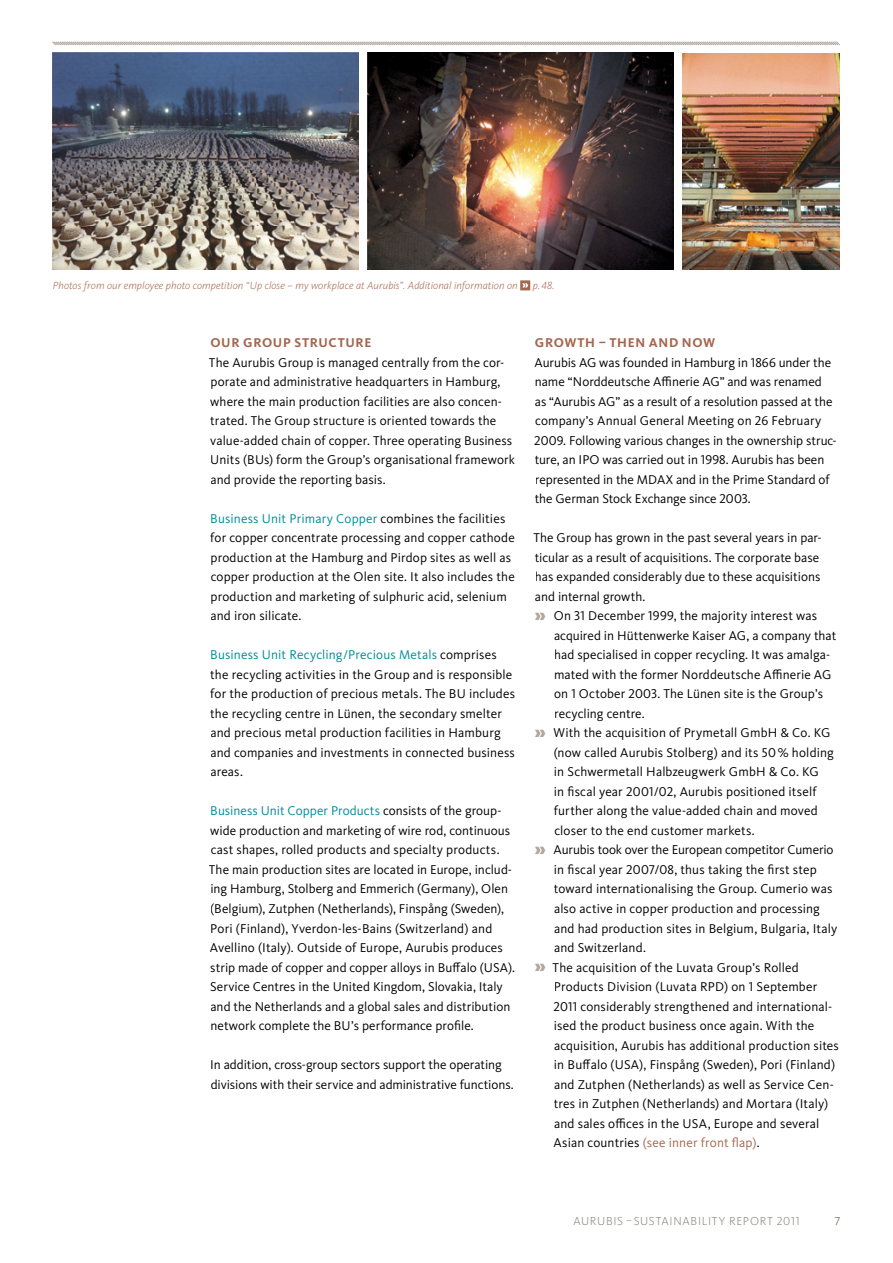
<style>
.page{position:relative;width:893px;height:1263px;background:#fff}
.page>*{position:absolute;margin:0;border:0;box-sizing:border-box;transform-origin:0 0}
.t1{font:13.2px/19.5px "Kievit Pro";letter-spacing:.005em;color:#000}
.t2{font:700 13.2px "Kievit Pro";letter-spacing:.05em;color:#a4664e}
.t3{font:13.2px "Kievit Pro";letter-spacing:.01em;color:#a4664e}
.t4{font:300 12px "Kievit Pro";letter-spacing:.055em;color:#88817b}
.t5{font:12px "Kievit Pro";color:#88817b}
.t6{font:italic 300 10.8px "Kievit Pro";letter-spacing:.005em;color:#a4664e}
.s1{color:#008a99}
.s2{font-weight:900;font-size:18.75px;color:#b0a79f}
.s3{color:#000}
</style>
<div class="page">
<svg style="left:52px;top:41px;width:788px;height:4px"></svg>
<img style="left:683px;top:53px;width:157px;height:216px">
<img style="left:368px;top:53px;width:305px;height:217px">
<img style="left:53px;top:53px;width:305px;height:217px">
<svg style="left:520px;top:280px;width:10px;height:10px"></svg>
<p class="t6" style="left:53px;top:279px;width:466px">Photos from our employee photo competition “Up close – my workplace at Aurubis”. Additional information on</p>
<p class="t6" style="left:533px;top:279px;width:23px">p. 48.</p>
<p class="t2" style="left:210px;top:335px;width:162px">OUR GROUP STRUCTURE</p>
<p class="t1" style="left:209px;top:353px;width:308px">The Aurubis Group is managed centrally from the cor&shy;porate and administrative headquarters in Hamburg, where the main production facilities are also concen&shy;trated. The Group structure is oriented towards the value-added chain of copper. Three operating Business Units (BUs) form the Group’s organisational framework and provide the reporting basis.</p>
<p class="t1" style="left:210px;top:509px;width:306px"><span class="s1">Business Unit Primary Copper</span> combines the facilities for copper concentrate processing and copper cathode production at the Hamburg and Pirdop sites as well as copper production at the Olen site. It also includes the production and marketing of sulphuric acid, selenium and iron silicate.</p>
<p class="t1" style="left:210px;top:645px;width:306px"><span class="s1">Business Unit Recycling/Precious Metals</span> comprises the recycling activities in the Group and is responsible for the production of precious metals. The BU includes the recycling centre in Lünen, the secondary smelter and precious metal production facilities in Hamburg and companies and investments in connected business areas.</p>
<p class="t1" style="left:209px;top:801px;width:308px"><span class="s1">Business Unit Copper Products</span> consists of the group&shy;wide production and marketing of wire rod, continuous cast shapes, rolled products and specialty products.<br>The main production sites are located in Europe, includ&shy;ing Hamburg, Stolberg and Emmerich (Germany), Olen (Belgium), Zutphen (Netherlands), Finspång (Sweden), Pori (Finland), Yverdon-les-Bains (Switzerland) and Avellino (Italy). Outside of Europe, Aurubis produces strip made of copper and copper alloys in Buffalo (USA).<br>Service Centres in the United Kingdom, Slovakia, Italy and the Netherlands and a global sales and distribution network complete the BU’s performance profile.</p>
<p class="t1" style="left:210px;top:1055px;width:305px">In addition, cross-group sectors support the operating divisions with their service and administrative functions.</p>
<p class="t2" style="left:535px;top:335px;width:182px">GROWTH – THEN AND NOW</p>
<p class="t1" style="left:534px;top:353px;width:304px">Aurubis AG was founded in Hamburg in 1866 under the name “Norddeutsche Affinerie AG” and was renamed<br>as “Aurubis AG” as a result of a resolution passed at the company’s Annual General Meeting on 26 February 2009. Following various changes in the ownership struc&shy;ture, an IPO was carried out in 1998. Aurubis has been represented in the MDAX and in the Prime Standard of the German Stock Exchange since 2003.</p>
<p class="t1" style="left:533px;top:528px;width:290px">The Group has grown in the past several years in par-</p>
<p class="t1" style="left:535px;top:548px;width:286px">ticular as a result of acquisitions. The corporate base</p>
<p class="t1" style="left:535px;top:567px;width:287px">has expanded considerably due to these acquisitions</p>
<p class="t1" style="left:535px;top:587px;width:112px">and internal growth.</p>
<p class="t1" style="left:535px;top:606px;width:284px"><span class="s2">»</span> On 31 December 1999, the majority interest was</p>
<p class="t1" style="left:554px;top:626px;width:284px">acquired in Hüttenwerke Kaiser AG, a company that</p>
<p class="t1" style="left:554px;top:645px;width:278px">had specialised in copper recycling. It was amalga-</p>
<p class="t1" style="left:554px;top:665px;width:279px">mated with the former Norddeutsche Affinerie AG</p>
<p class="t1" style="left:554px;top:684px;width:270px">on 1 October 2003. The Lünen site is the Group’s</p>
<p class="t1" style="left:554px;top:704px;width:92px">recycling centre.</p>
<p class="t1" style="left:535px;top:723px;width:297px"><span class="s2">»</span> With the acquisition of Prymetall GmbH &amp; Co. KG</p>
<p class="t1" style="left:554px;top:743px;width:281px">(now called Aurubis Stolberg) and its 50 % holding</p>
<p class="t1" style="left:554px;top:762px;width:266px">in Schwermetall Halbzeugwerk GmbH &amp; Co. KG</p>
<p class="t1" style="left:554px;top:782px;width:264px">in fiscal year 2001/02, Aurubis positioned itself</p>
<p class="t1" style="left:554px;top:801px;width:265px">further along the value-added chain and moved</p>
<p class="t1" style="left:554px;top:821px;width:202px">closer to the end customer markets.</p>
<p class="t1" style="left:535px;top:840px;width:300px"><span class="s2">»</span> Aurubis took over the European competitor Cumerio</p>
<p class="t1" style="left:554px;top:860px;width:264px">in fiscal year 2007/08, thus taking the first step</p>
<p class="t1" style="left:554px;top:879px;width:280px">toward internationalising the Group. Cumerio was</p>
<p class="t1" style="left:554px;top:899px;width:267px">also active in copper production and processing</p>
<p class="t1" style="left:554px;top:918px;width:285px">and had production sites in Belgium, Bulgaria, Italy</p>
<p class="t1" style="left:554px;top:938px;width:93px">and Switzerland.</p>
<p class="t1" style="left:535px;top:957px;width:265px"><span class="s2">»</span> The acquisition of the Luvata Group’s Rolled</p>
<p class="t1" style="left:554px;top:977px;width:265px">Products Division (Luvata RPD) on 1 September</p>
<p class="t1" style="left:553px;top:996px;width:280px">2011 considerably strengthened and international-</p>
<p class="t1" style="left:554px;top:1016px;width:262px">ised the product business once again. With the</p>
<p class="t1" style="left:554px;top:1035px;width:286px">acquisition, Aurubis has additional production sites</p>
<p class="t1" style="left:554px;top:1055px;width:283px">in Buffalo (USA), Finspång (Sweden), Pori (Finland)</p>
<p class="t1" style="left:554px;top:1074px;width:281px">and Zutphen (Netherlands) as well as Service Cen-</p>
<p class="t1" style="left:554px;top:1094px;width:276px">tres in Zutphen (Netherlands) and Mortara (Italy)</p>
<p class="t1" style="left:554px;top:1113px;width:267px">and sales offices in the USA, Europe and several</p>
<p class="t3" style="left:554px;top:1135px;width:208px"><span class="s3">Asian countries</span> (see inner front flap)<span class="s3">.</span></p>
<p class="t4" style="left:573px;top:1214px;width:228px">AURUBIS – SUSTAINABILITY REPORT 2011</p>
<p class="t5" style="left:834px;top:1214px;width:8px">7</p>
</div>
